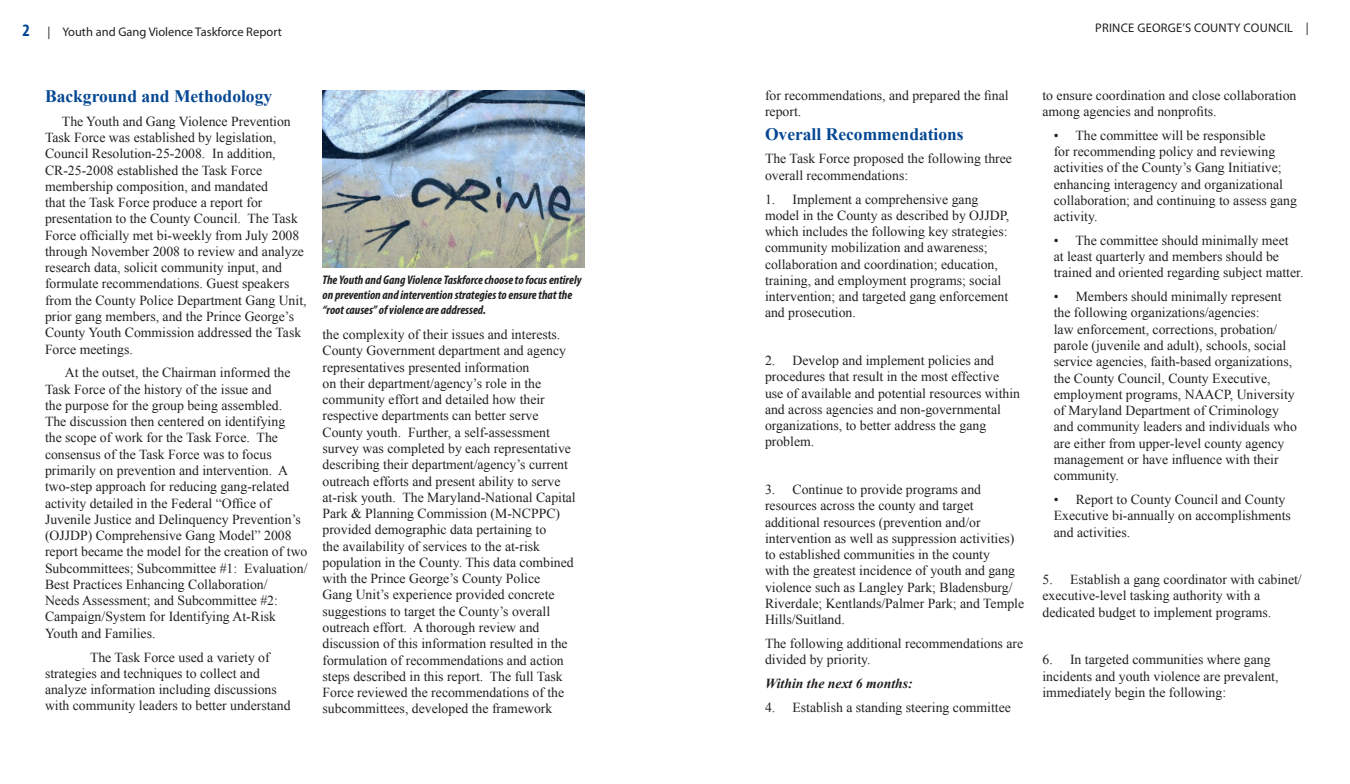
<style>
.page{position:relative;width:1350px;height:784px;background:#fff}
.page>*{position:absolute;margin:0;border:0;box-sizing:border-box;transform-origin:0 0}
.t1{font:700 17.5px "Times New Roman";color:#054793}
.t2{font:700 condensed 17.5px "Myriad Pro";color:#054793}
.t3{font:13.75px/16.2px "Times New Roman";color:#231f20}
.t4{font:italic 700 13.75px "Times New Roman";color:#231f20}
.t5{font:italic 700 condensed 12.5px/15px "Myriad Pro";color:#231f20}
.t6{font:12.5px "Myriad Pro";color:#231f20}
.t7{font:12.5px "Myriad Pro";letter-spacing:.02em;color:#231f20}
</style>
<div class="page">
<img style="left:322px;top:90px;width:263px;height:177px">
<p class="t2" style="left:22px;top:19px;width:9px">2</p>
<p class="t6" style="left:48px;top:24px;width:236px">| Youth and Gang Violence Taskforce Report</p>
<p class="t7" style="left:1095px;top:20px;width:215px">Prince Georg e’s County council |</p>
<p class="t1" style="left:45px;top:84px;width:229px">Background and Methodology</p>
<p class="t3" style="left:45px;top:113px;width:263px;text-indent:17px">The Youth and Gang Violence Prevention Task Force was established by legislation, Council Resolution-25-2008. In addition, CR-25-2008 established the Task Force membership composition, and mandated<br>that the Task Force produce a report for presentation to the County Council. The Task Force officially met bi-weekly from July 2008 through November 2008 to review and analyze research data, solicit community input, and formulate recommendations. Guest speakers from the County Police Department Gang Unit, prior gang members, and the Prince George’s County Youth Commission addressed the Task Force meetings.</p>
<p class="t3" style="left:45px;top:364px;width:264px;text-indent:20px">At the outset, the Chairman informed the Task Force of the history of the issue and<br>the purpose for the group being assembled.<br>The discussion then centered on identifying<br>the scope of work for the Task Force. The consensus of the Task Force was to focus primarily on prevention and intervention. A two-step approach for reducing gang-related activity detailed in the Federal “Office of Juvenile Justice and Delinquency Prevention’s (OJJDP) Comprehensive Gang Model” 2008 report became the model for the creation of two Subcommittees; Subcommittee #1: Evaluation/ Best Practices Enhancing Collaboration/<br>Needs Assessment; and Subcommittee #2:<br>Campaign/System for Identifying At-Risk Youth and Families.</p>
<p class="t3" style="left:45px;top:648px;width:247px;text-indent:45px">The Task Force used a variety of strategies and techniques to collect and analyze information including discussions with community leaders to better understand</p>
<p class="t5" style="left:322px;top:272px;width:261px">The Youth and Gang Violence Taskforce choose to focus entirely on prevention and intervention strategies to ensure that the “root causes” of violence are addressed.</p>
<p class="t3" style="left:323px;top:326px;width:255px">the complexity of their issues and interests.<br>County Government department and agency representatives presented information<br>on their department/agency’s role in the community effort and detailed how their respective departments can better serve County youth. Further, a self-assessment survey was completed by each representative describing their department/agency’s current outreach efforts and present ability to serve at-risk youth. The Maryland-National Capital Park &amp; Planning Commission (M-NCPPC) provided demographic data pertaining to<br>the availability of services to the at-risk population in the County. This data combined with the Prince George’s County Police<br>Gang Unit’s experience provided concrete suggestions to target the County’s overall outreach effort. A thorough review and discussion of this information resulted in the formulation of recommendations and action steps described in this report. The full Task Force reviewed the recommendations of the subcommittees, developed the framework</p>
<p class="t3" style="left:765px;top:87px;width:245px">for recommendations, and prepared the final report.</p>
<p class="t1" style="left:765px;top:122px;width:200px">Overall Recommendations</p>
<p class="t3" style="left:765px;top:150px;width:249px">The Task Force proposed the following three overall recommendations:</p>
<p class="t3" style="left:765px;top:190px;width:246px">1. Implement a comprehensive gang model in the County as described by OJJDP, which includes the following key strategies: community mobilization and awareness; collaboration and coordination; education, training, and employment programs; social intervention; and targeted gang enforcement and prosecution.</p>
<p class="t3" style="left:765px;top:352px;width:257px">2. Develop and implement policies and procedures that result in the most effective use of available and potential resources within and across agencies and non-governmental organizations, to better address the gang problem.</p>
<p class="t3" style="left:765px;top:480px;width:261px">3. Continue to provide programs and resources across the county and target additional resources (prevention and/or intervention as well as suppression activities) to established communities in the county<br>with the greatest incidence of youth and gang violence such as Langley Park; Bladensburg/ Riverdale; Kentlands/Palmer Park; and Temple Hills/Suitland.</p>
<p class="t3" style="left:765px;top:634px;width:260px">The following additional recommendations are divided by priority.</p>
<p class="t4" style="left:765px;top:673px;width:149px">Within the next 6 months:</p>
<p class="t3" style="left:765px;top:698px;width:247px">4. Establish a standing steering committee</p>
<p class="t3" style="left:1043px;top:87px;width:255px">to ensure coordination and close collaboration among agencies and nonprofits.</p>
<p class="t3" style="left:1054px;top:127px;width:245px">• The committee will be responsible<br>for recommending policy and reviewing activities of the County’s Gang Initiative; enhancing interagency and organizational collaboration; and continuing to assess gang activity.</p>
<p class="t3" style="left:1054px;top:232px;width:251px">• The committee should minimally meet<br>at least quarterly and members should be trained and oriented regarding subject matter.</p>
<p class="t3" style="left:1054px;top:288px;width:245px">• Members should minimally represent the following organizations/agencies:<br>law enforcement, corrections, probation/ parole (juvenile and adult), schools, social service agencies, faith-based organizations, the County Council, County Executive, employment programs, NAACP, University of Maryland Department of Criminology and community leaders and individuals who are either from upper-level county agency management or have influence with their community.</p>
<p class="t3" style="left:1054px;top:490px;width:239px">• Report to County Council and County<br>Executive bi-annually on accomplishments and activities.</p>
<p class="t3" style="left:1043px;top:570px;width:261px">5. Establish a gang coordinator with cabinet/ executive-level tasking authority with a dedicated budget to implement programs.</p>
<p class="t3" style="left:1043px;top:650px;width:237px">6. In targeted communities where gang incidents and youth violence are prevalent, immediately begin the following:</p>
</div>
